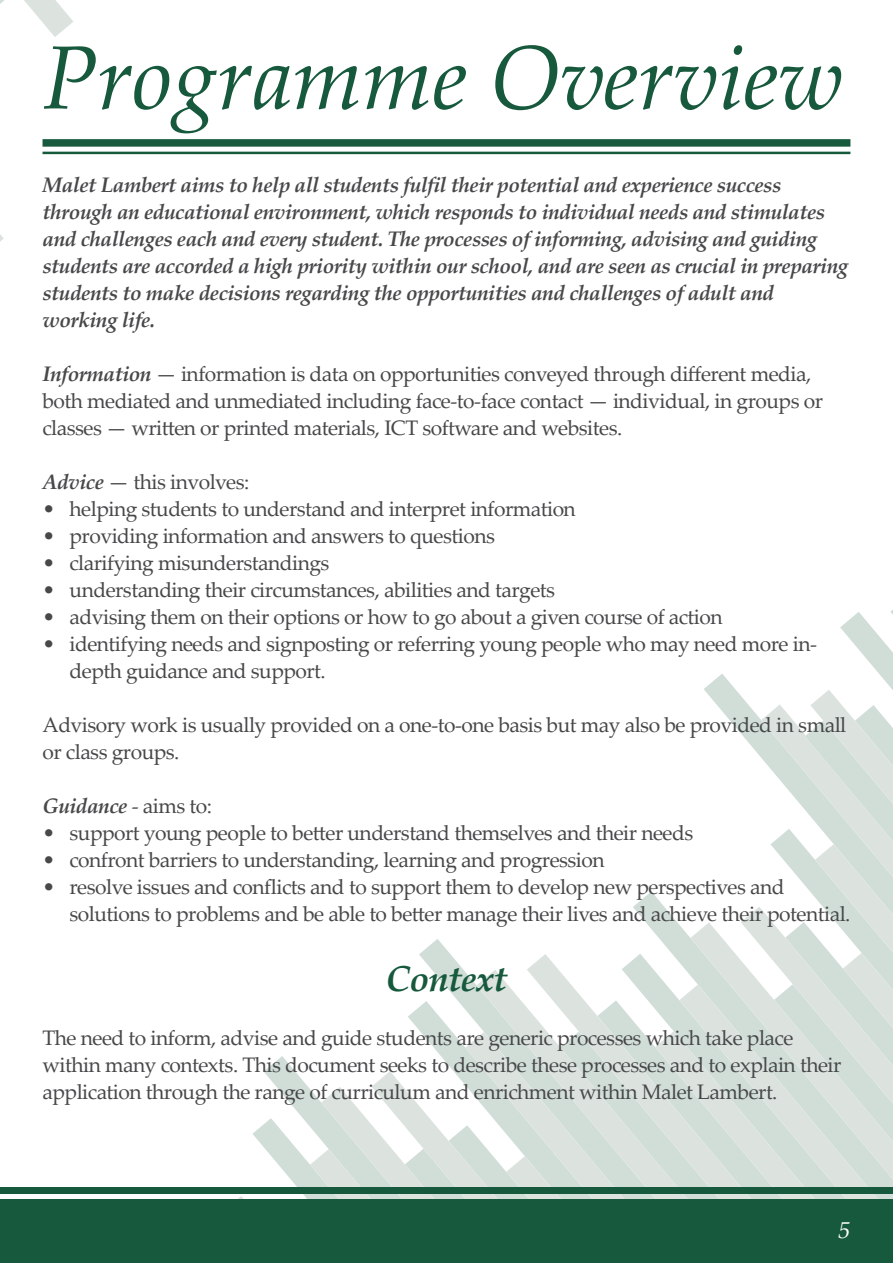
<style>
.page{position:relative;width:893px;height:1263px;background:#fff}
.page>*{position:absolute;margin:0;border:0;box-sizing:border-box;transform-origin:0 0}
.t1{font:italic 90px "Palatino Linotype";color:#17593d}
.t2{font:italic 700 36px "Palatino Linotype";letter-spacing:-.025em;color:#17593d}
.t3{font:italic 24px "Palatino Linotype";color:#fff}
.t4{font:21px/27px "Palatino Linotype";letter-spacing:-.025em;color:#48484a}
.t5{font:italic 700 21px/27px "Palatino Linotype";letter-spacing:-.025em;color:#48484a}
.s1{font-weight:700;font-style:italic}
.s2{font-weight:400;font-style:normal}
</style>
<div class="page">
<svg style="left:158px;top:610px;width:735px;height:589px"></svg>
<svg style="left:810px;top:690px;width:83px;height:509px;background:#d9e3de"></svg>
<div style="left:0;top:1199px;width:893px;height:64px;background:#17593d"></div>
<div style="left:0;top:1187px;width:893px;height:6px;background:#17593d"></div>
<svg style="left:0;top:0;width:74px;height:242px"></svg>
<hr style="left:43px;top:152px;width:807px;height:2px;background:#17593d">
<div style="left:43px;top:139px;width:807px;height:8px;background:#17593d"></div>
<h1 class="t1" style="left:43px;top:14px;width:802px">Programme Overview</h1>
<p class="t5" style="left:43px;top:170px;width:807px">Malet Lambert aims to help all students fulfil their potential and experience success through an educational environment, which responds to individual needs and stimulates and challenges each and every student. The processes of informing, advising and guiding students are accorded a high priority within our school, and are seen as crucial in preparing students to make decisions regarding the opportunities and challenges of adult and working life.</p>
<p class="t4" style="left:43px;top:359px;width:782px"><span class="s1">Information</span> — information is data on opportunities conveyed through different media, both mediated and unmediated including face-to-face contact — individual, in groups or classes — written or printed materials, ICT software and websites.</p>
<p class="t4" style="left:43px;top:467px;width:208px"><span class="s1">Advice</span> — this involves:</p>
<p class="t4" style="left:43px;top:494px;width:535px">• helping students to understand and interpret information</p>
<p class="t4" style="left:43px;top:521px;width:454px">• providing information and answers to questions</p>
<p class="t4" style="left:43px;top:548px;width:288px">• clarifying misunderstandings</p>
<p class="t4" style="left:43px;top:575px;width:514px">• understanding their circumstances, abilities and targets</p>
<p class="t4" style="left:43px;top:602px;width:682px">• advising them on their options or how to go about a given course of action</p>
<p class="t4" style="left:70px;top:629px;width:749px;text-indent:-27px">• identifying needs and signposting or referring young people who may need more in&shy;depth guidance and support.</p>
<p class="t4" style="left:43px;top:710px;width:805px">Advisory work is usually provided on a one-to-one basis but may also be provided in small or class groups.</p>
<p class="t5" style="left:43px;top:791px;width:171px">Guidance <span class="s2">- aims to:</span></p>
<p class="t4" style="left:43px;top:818px;width:652px">• support young people to better understand themselves and their needs</p>
<p class="t4" style="left:43px;top:845px;width:564px">• confront barriers to understanding, learning and progression</p>
<p class="t4" style="left:70px;top:872px;width:782px;text-indent:-27px">• resolve issues and conflicts and to support them to develop new perspectives and solutions to problems and be able to better manage their lives and achieve their potential.</p>
<h2 class="t2" style="left:386px;top:953px;width:123px">Context</h2>
<p class="t4" style="left:43px;top:1024px;width:800px">The need to inform, advise and guide students are generic processes which take place within many contexts. This document seeks to describe these processes and to explain their application through the range of curriculum and enrichment within Malet Lambert.</p>
<p class="t3" style="left:838px;top:1213px;width:13px">5</p>
</div>
